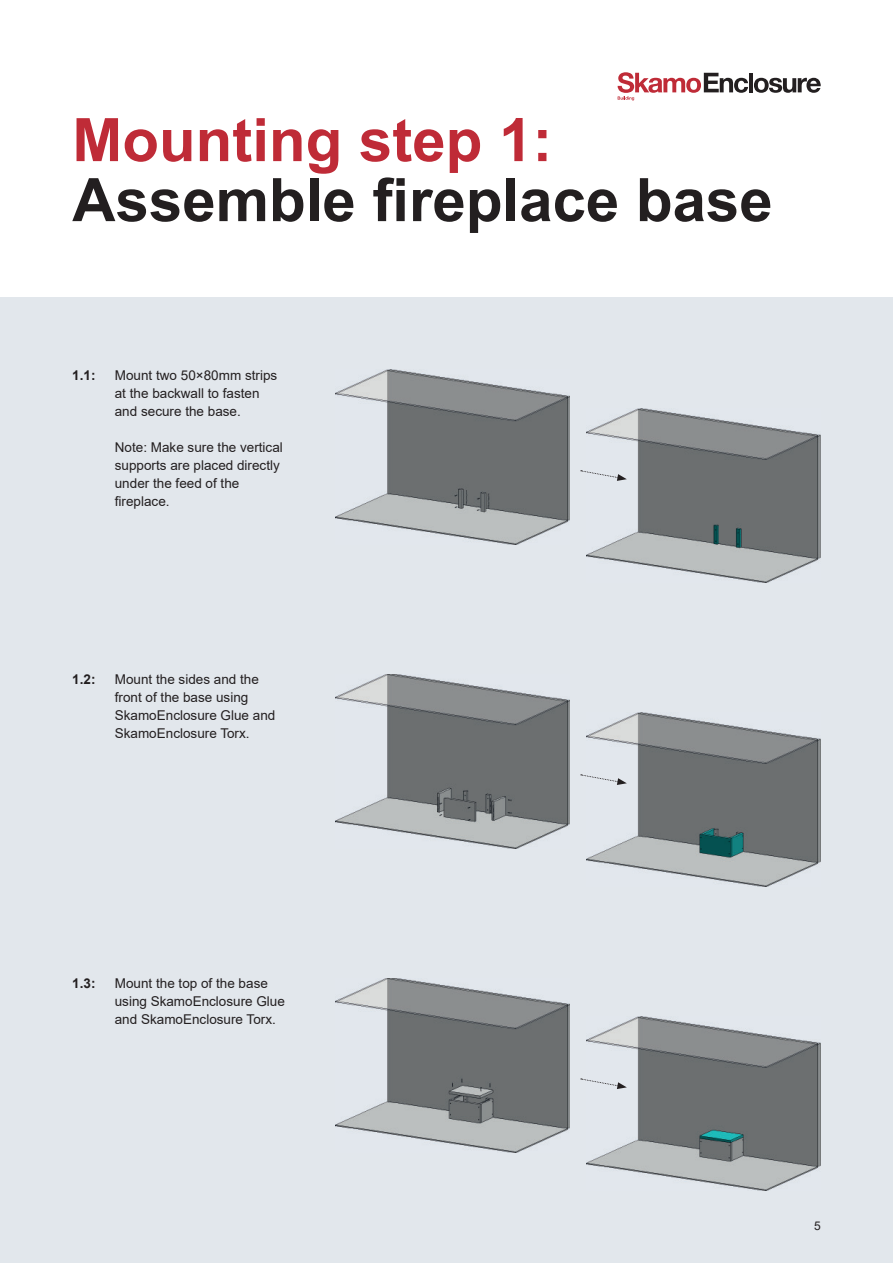
<style>
.page{position:relative;width:893px;height:1263px;background:#fff}
.page>*{position:absolute;margin:0;border:0;box-sizing:border-box;transform-origin:0 0}
.t1{font:700 60px "Arial";color:#231f20}
.t2{font:700 60px "Arial";color:#bf2b37}
.t3{font:13.5px/18px "Arial";color:#231f20}
.t4{font:700 13.5px "Arial";color:#231f20}
.t5{font:12px "Arial";color:#231f20}
</style>
<div class="page">
<div style="left:0;top:298px;width:893px;height:965px;background:#e2e7ec"></div>
<hr style="left:749px;top:73px;width:4px;height:19px;background:#231f20">
<svg style="left:754px;top:78px;width:67px;height:15px"></svg>
<svg style="left:618px;top:72px;width:130px;height:28px"></svg>
<img style="left:336px;top:370px;width:234px;height:174px">
<img style="left:587px;top:408px;width:234px;height:174px">
<svg style="left:581px;top:470px;width:46px;height:11px"></svg>
<img style="left:336px;top:978px;width:234px;height:174px">
<img style="left:587px;top:1016px;width:234px;height:175px">
<svg style="left:581px;top:1078px;width:46px;height:11px"></svg>
<img style="left:336px;top:674px;width:234px;height:174px">
<img style="left:587px;top:712px;width:234px;height:175px">
<svg style="left:581px;top:774px;width:46px;height:11px"></svg>
<h1 class="t2" style="left:72px;top:98px;width:481px">Mounting step 1:</h1>
<h1 class="t1" style="left:72px;top:158px;width:702px">Assemble fireplace base</h1>
<p class="t4" style="left:72px;top:365px;width:25px">1.1:</p>
<p class="t3" style="left:115px;top:366px;width:164px">Mount two 50×80mm strips at the backwall to fasten and secure the base.</p>
<p class="t3" style="left:115px;top:438px;width:170px">Note: Make sure the vertical supports are placed directly under the feed of the fireplace.</p>
<p class="t4" style="left:72px;top:670px;width:25px">1.2:</p>
<p class="t3" style="left:115px;top:670px;width:162px">Mount the sides and the front of the base using<br>SkamoEnclosure Glue and<br>SkamoEnclosure Torx.</p>
<p class="t4" style="left:72px;top:974px;width:25px">1.3:</p>
<p class="t3" style="left:115px;top:974px;width:172px">Mount the top of the base using SkamoEnclosure Glue and SkamoEnclosure Torx.</p>
<p class="t5" style="left:814px;top:1217px;width:8px">5</p>
</div>
